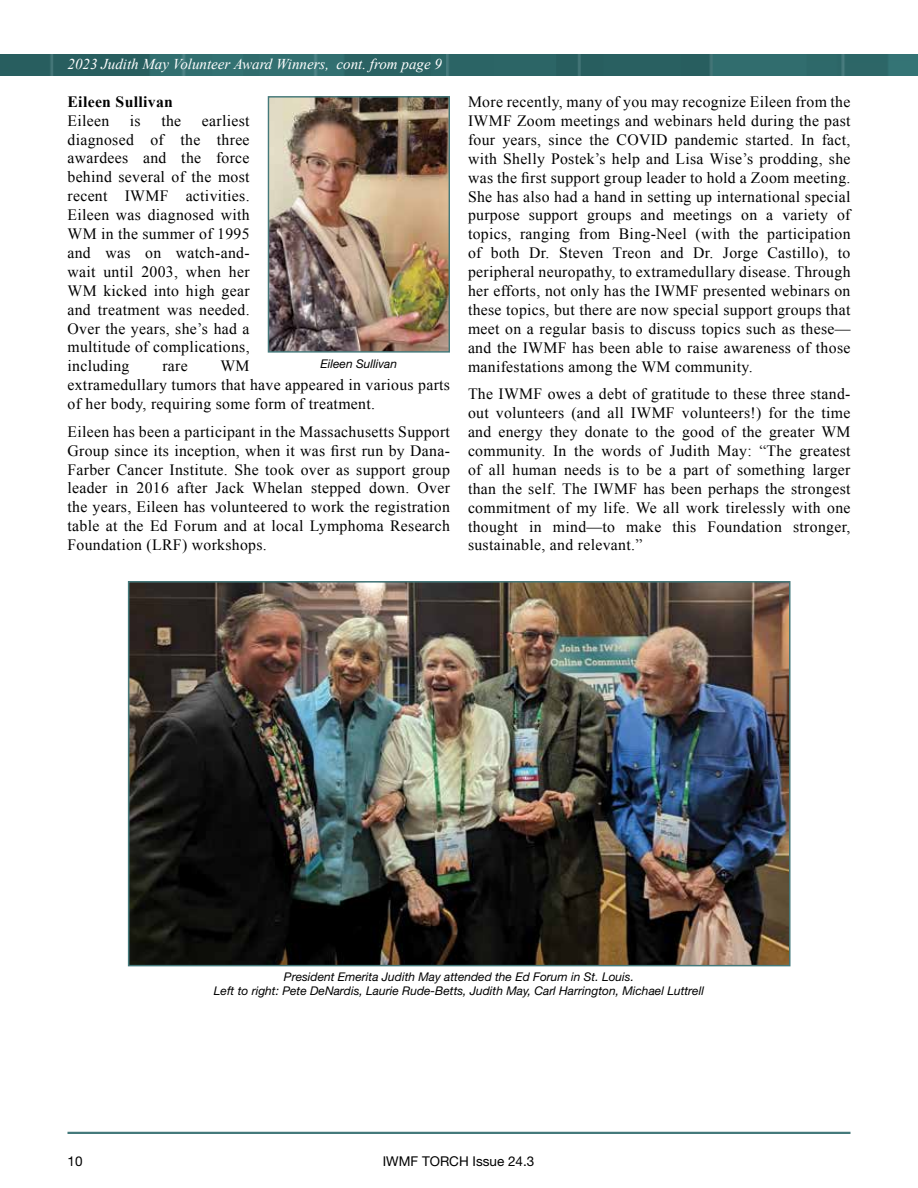
<style>
.page{position:relative;width:918px;height:1188px;background:#fff}
.page>*{position:absolute;margin:0;border:0;box-sizing:border-box;transform-origin:0 0}
.t1{font:15.75px/18.9px "Times New Roman";letter-spacing:.02em;color:#000;text-align:justify}
.t2{font:700 15.75px "Times New Roman";letter-spacing:.02em;color:#000}
.t3{font:italic 15px "Times New Roman";color:#fff}
.t4{font:13.5px "Helvetica Neue LT Std";color:#000}
.t5{font:italic 12px/14.4px "Helvetica Neue LT Std";color:#000;text-align:center}
</style>
<div class="page">
<hr style="left:68px;top:1132px;width:782px;height:2px;background:#44797b">
<img style="left:0;top:54px;width:918px;height:21px">
<img style="left:270px;top:98px;width:178px;height:253px">
<div style="left:268px;top:96px;width:182px;height:257px;border:1px solid #44797b"></div>
<img style="left:131px;top:584px;width:657px;height:379px">
<div style="left:128px;top:581px;width:663px;height:385px;border:2px solid #44797b"></div>
<p class="t3" style="left:68px;top:54px;width:376px">2023 Judith May Volunteer Award Winners, cont. from page 9</p>
<p class="t2" style="left:68px;top:91px;width:107px">Eileen Sullivan</p>
<p class="t1" style="left:68px;top:111px;width:43px">Eileen</p>
<p class="t1" style="left:130px;top:111px;width:12px">is</p>
<p class="t1" style="left:161px;top:111px;width:21px">the</p>
<p class="t1" style="left:68px;top:111px;width:184px;text-indent:134px">earliest diagnosed of the three awardees and the force behind several of the most recent IWMF activities.<br>Eileen was diagnosed with WM in the summer of 1995 and was on watch-and&shy;wait until 2003, when her WM kicked into high gear and treatment was needed.<br>Over the years, she’s had a multitude of complications, including</p>
<p class="t5" style="left:321px;top:356px;width:78px">Eileen Sullivan</p>
<p class="t1" style="left:68px;top:356px;width:384px;text-align:left;text-indent:153px">WM<br>extramedullary tumors that have appeared in various parts of her body, requiring some form of treatment.</p>
<p class="t1" style="left:68px;top:422px;width:384px">Eileen has been a participant in the Massachusetts Support Group since its inception, when it was first run by Dana-Farber Cancer Institute. She took over as support group leader in 2016 after Jack Whelan stepped down. Over the years, Eileen has volunteered to work the registration table at the Ed Forum and at local Lymphoma Research Foundation (LRF) workshops.</p>
<p class="t1" style="left:162px;top:356px;width:27px">rare</p>
<p class="t1" style="left:468px;top:92px;width:384px">More recently, many of you may recognize Eileen from the IWMF Zoom meetings and webinars held during the past four years, since the COVID pandemic started. In fact, with Shelly Postek’s help and Lisa Wise’s prodding, she was the first support group leader to hold a Zoom meeting.<br>She has also had a hand in setting up international special purpose support groups and meetings on a variety of topics, ranging from Bing-Neel (with the participation of both Dr. Steven Treon and Dr. Jorge Castillo), to peripheral neuropathy, to extramedullary disease. Through her efforts, not only has the IWMF presented webinars on these topics, but there are now special support groups that meet on a regular basis to discuss topics such as these— and the IWMF has been able to raise awareness of those manifestations among the WM community.</p>
<p class="t1" style="left:468px;top:384px;width:384px">The IWMF owes a debt of gratitude to these three stand&shy;out volunteers (and all IWMF volunteers!) for the time and energy they donate to the good of the greater WM community. In the words of Judith May: “The greatest of all human needs is to be a part of something larger than the self. The IWMF has been perhaps the strongest commitment of my life. We all work tirelessly with one thought in mind—to make this Foundation stronger, sustainable, and relevant.”</p>
<p class="t5" style="left:214px;top:969px;width:492px">President Emerita Judith May attended the Ed Forum in St. Louis.<br>Left to right: Pete DeNardis, Laurie Rude-Betts, Judith May, Carl Harrington, Michael Luttrell</p>
<p class="t4" style="left:68px;top:1153px;width:17px">10</p>
<p class="t4" style="left:383px;top:1153px;width:153px">IWMF TORCH Issue 24.3</p>
</div>
